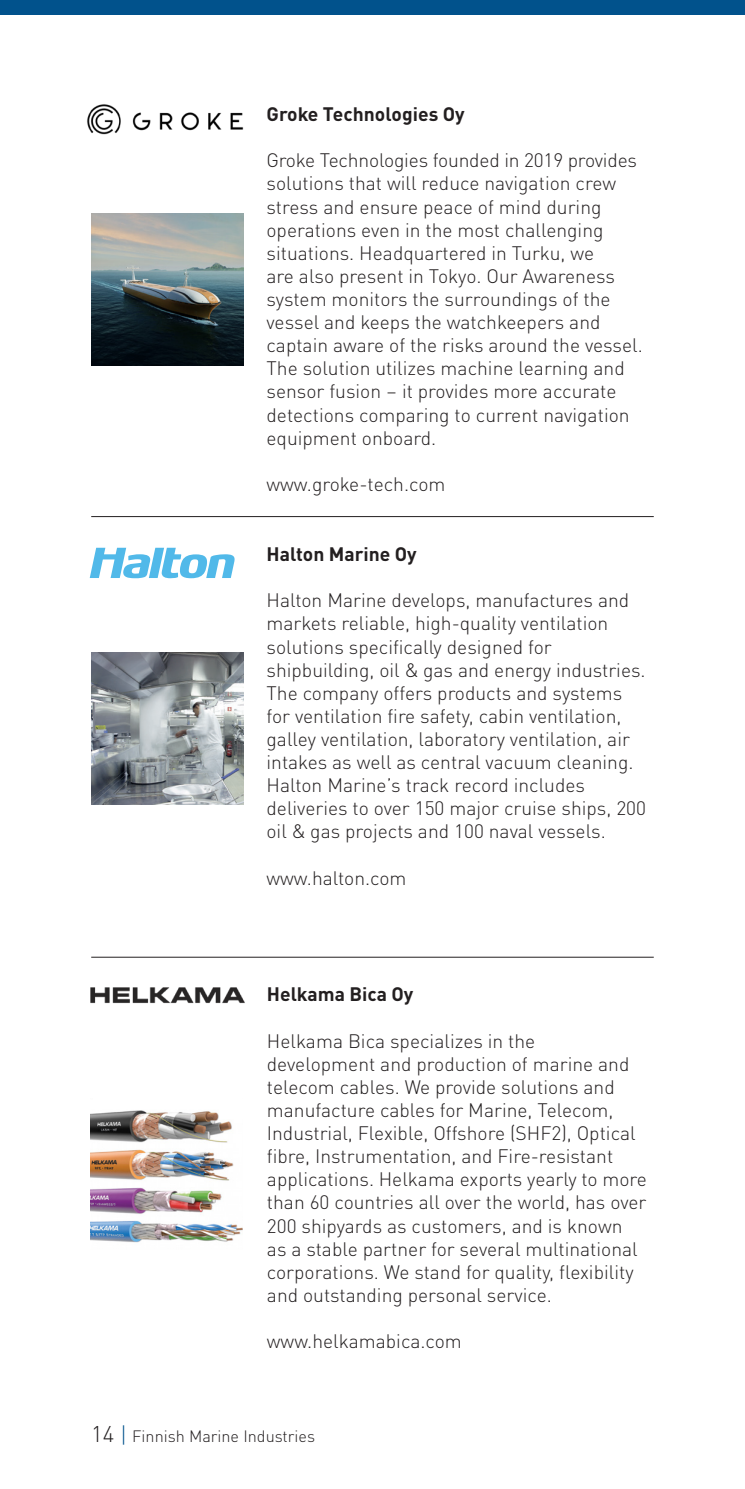
<style>
.page{position:relative;width:745px;height:1489px;background:#fff}
.page>*{position:absolute;margin:0;border:0;box-sizing:border-box;transform-origin:0 0}
.Leipis_7_7_pt{font:300 19.25px/23px "DIN Pro";color:#231f20}
.Yritysotsikko{font:700 19.25px "DIN Pro";color:#231f20}
.t1{font:300 16.25px "DIN Pro";color:#231f20}
.s1{font-size:22.5px}
.s2{font-size:22.5px;color:#01528c}
</style>
<div class="page">
<div style="left:0;top:0;width:744px;height:15px;background:#01528c"></div>
<hr style="left:91px;top:516px;width:562px;height:1px;background:#231f20">
<hr style="left:91px;top:956px;width:562px;height:1px;background:#231f20">
<img style="left:87px;top:104px;width:157px;height:31px">
<img style="left:92px;top:214px;width:151px;height:152px">
<img style="left:91px;top:1110px;width:152px;height:133px">
<img style="left:90px;top:987px;width:155px;height:17px">
<img style="left:91px;top:653px;width:152px;height:151px">
<svg style="left:90px;top:547px;width:144px;height:31px"></svg>
<p class="Yritysotsikko" style="left:266px;top:99px;width:200px">Groke Technologies Oy</p>
<p class="Leipis_7_7_pt" style="left:266px;top:148px;width:377px">Groke Technologies founded in 2019 provides solutions that will reduce navigation crew stress and ensure peace of mind during operations even in the most challenging situations. Headquartered in Turku, we<br>are also present in Tokyo. Our Awareness system monitors the surroundings of the vessel and keeps the watchkeepers and captain aware of the risks around the vessel.<br>The solution utilizes machine learning and sensor fusion – it provides more accurate detections comparing to current navigation equipment onboard.</p>
<p class="Leipis_7_7_pt" style="left:266px;top:471px;width:180px">www.groke-tech.com</p>
<p class="Yritysotsikko" style="left:266px;top:539px;width:152px">Halton Marine Oy</p>
<p class="Leipis_7_7_pt" style="left:266px;top:587px;width:381px">Halton Marine develops, manufactures and markets reliable, high-quality ventilation solutions specifically designed for shipbuilding, oil &amp; gas and energy industries.<br>The company offers products and systems for ventilation fire safety, cabin ventilation, galley ventilation, laboratory ventilation, air intakes as well as central vacuum cleaning.<br>Halton Marine’s track record includes deliveries to over 150 major cruise ships, 200 oil &amp; gas projects and 100 naval vessels.</p>
<p class="Leipis_7_7_pt" style="left:266px;top:864px;width:141px">www.halton.com</p>
<p class="Yritysotsikko" style="left:267px;top:979px;width:148px">Helkama Bica Oy</p>
<p class="Leipis_7_7_pt" style="left:267px;top:1027px;width:381px">Helkama Bica specializes in the development and production of marine and telecom cables. We provide solutions and manufacture cables for Marine, Telecom, Industrial, Flexible, Offshore (SHF2), Optical fibre, Instrumentation, and Fire-resistant applications. Helkama exports yearly to more than 60 countries all over the world, has over 200 shipyards as customers, and is known<br>as a stable partner for several multinational corporations. We stand for quality, flexibility and outstanding personal service.</p>
<p class="Leipis_7_7_pt" style="left:267px;top:1328px;width:196px">www.helkamabica.com</p>
<p class="t1" style="left:91px;top:1423px;width:225px"><span class="s1">14</span> <span class="s2">|</span> Finnish Marine Industries</p>
</div>
